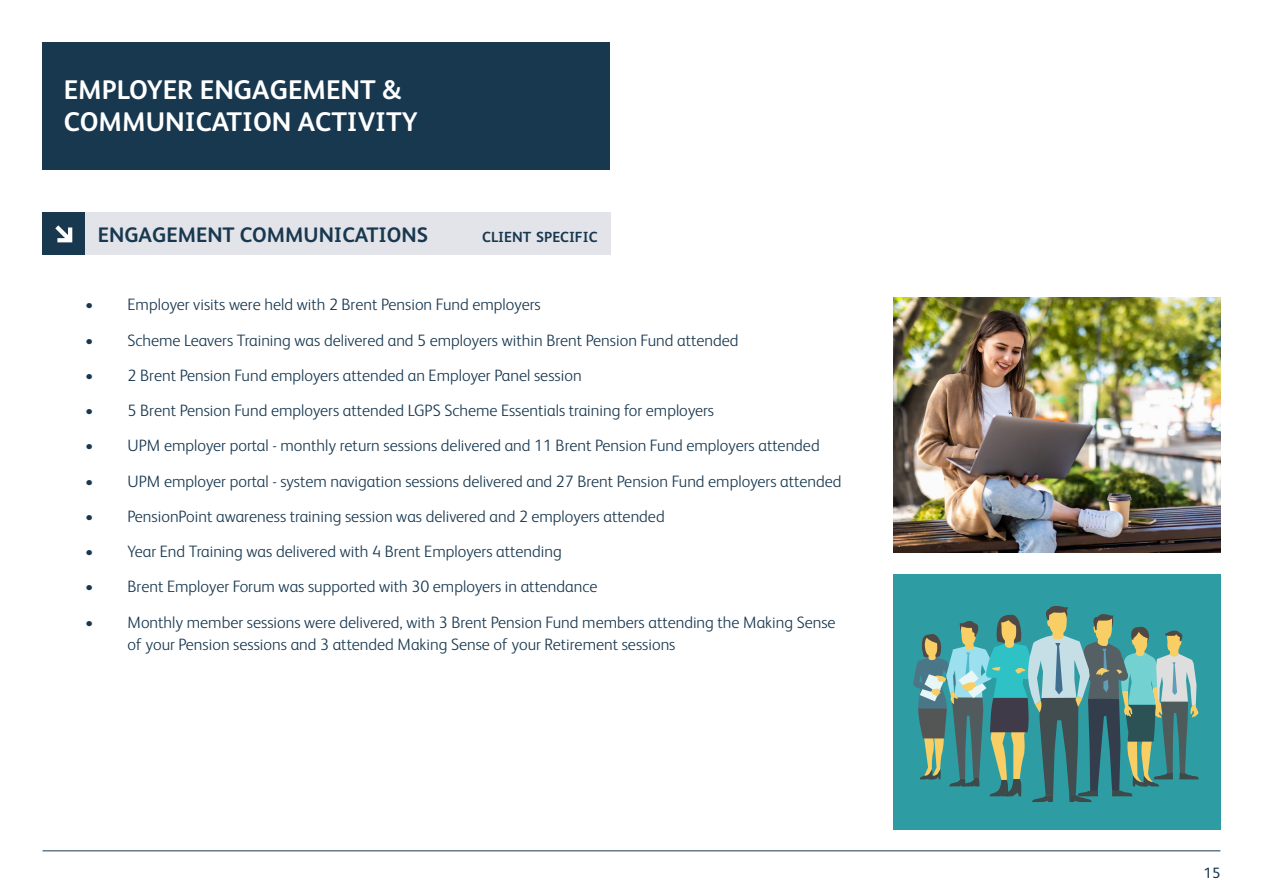
<style>
.page{position:relative;width:1263px;height:893px;background:#fff}
.page>*{position:absolute;margin:0;border:0;box-sizing:border-box;transform-origin:0 0}
.t1{font:700 27px/32.4px "FS Albert";color:#fff}
.t2{font:700 21px "FS Albert";color:#183850}
.t3{font:300 16.5px/22.5px "FS Albert";color:#183850}
.t4{font:15px "FS Albert";color:#183850}
.t5{font:700 14.7px "FS Albert";color:#183850}
</style>
<div class="page">
<hr style="left:43px;top:851px;width:1177px;height:1px;background:#183850">
<img style="left:893px;top:298px;width:327px;height:255px">
<div style="left:893px;top:574px;width:327px;height:255px;background:#2e9da3"></div>
<svg style="left:913px;top:606px;width:285px;height:196px"></svg>
<div style="left:43px;top:43px;width:567px;height:127px;background:#183850"></div>
<div style="left:85px;top:213px;width:525px;height:42px;background:#e3e4e9"></div>
<div style="left:43px;top:213px;width:42px;height:42px;background:#183850"></div>
<svg style="left:55px;top:225px;width:17px;height:17px"></svg>
<p class="t1" style="left:64px;top:72px;width:355px">EMPLOYER ENGAGEMENT &amp;<br>COMMUNICATION ACTIVITY</p>
<p class="t2" style="left:98px;top:220px;width:332px">ENGAGEMENT COMMUNICATIONS</p>
<p class="t5" style="left:482px;top:227px;width:117px">CLIENT SPECIFIC</p>
<p class="t3" style="left:85px;top:293px;width:457px">• Employer visits were held with 2 Brent Pension Fund employers</p>
<p class="t3" style="left:85px;top:328px;width:655px">• Scheme Leavers Training was delivered and 5 employers within Brent Pension Fund attended</p>
<p class="t3" style="left:85px;top:363px;width:498px">• 2 Brent Pension Fund employers attended an Employer Panel session</p>
<p class="t3" style="left:85px;top:398px;width:631px">• 5 Brent Pension Fund employers attended LGPS Scheme Essentials training for employers</p>
<p class="t3" style="left:85px;top:434px;width:736px">• UPM employer portal - monthly return sessions delivered and 11 Brent Pension Fund employers attended</p>
<p class="t3" style="left:85px;top:469px;width:758px">• UPM employer portal - system navigation sessions delivered and 27 Brent Pension Fund employers attended</p>
<p class="t3" style="left:85px;top:504px;width:581px">• PensionPoint awareness training session was delivered and 2 employers attended</p>
<p class="t3" style="left:85px;top:539px;width:478px">• Year End Training was delivered with 4 Brent Employers attending</p>
<p class="t3" style="left:85px;top:575px;width:514px">• Brent Employer Forum was supported with 30 employers in attendance</p>
<p class="t3" style="left:128px;top:610px;width:709px;text-indent:-43px">• Monthly member sessions were delivered, with 3 Brent Pension Fund members attending the Making Sense of your Pension sessions and 3 attended Making Sense of your Retirement sessions</p>
<p class="t4" style="left:1204px;top:863px;width:18px">15</p>
</div>
